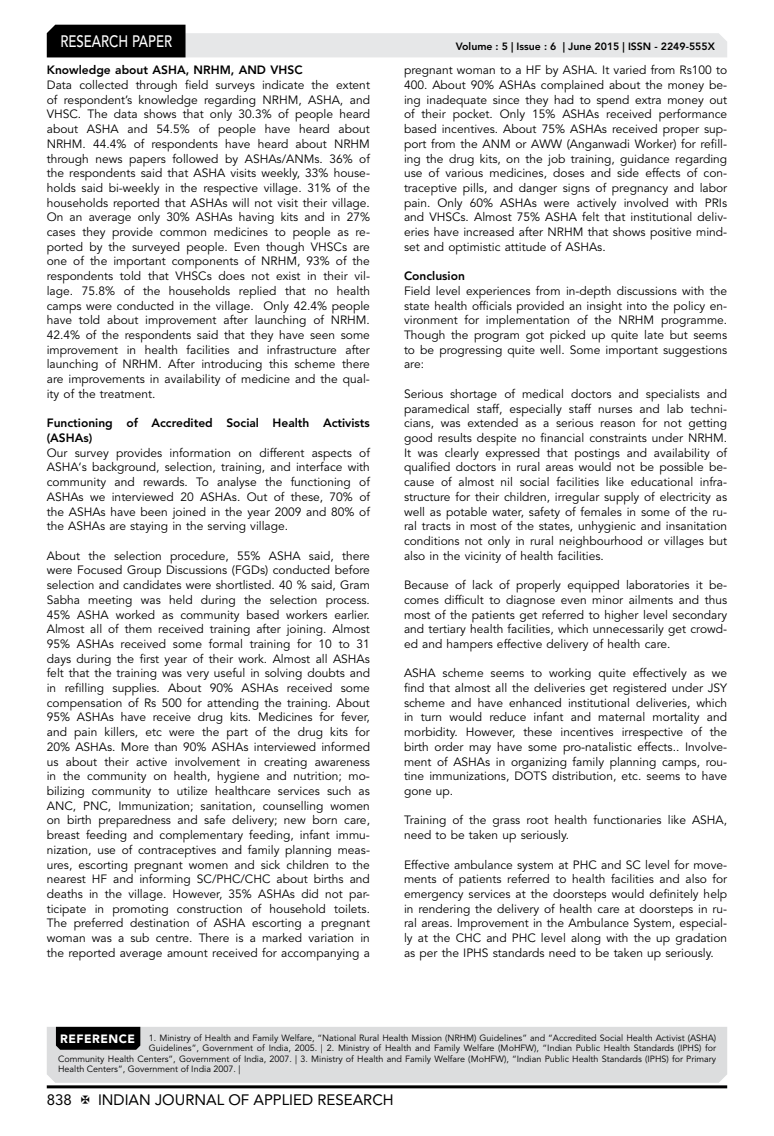
<style>
.page{position:relative;width:774px;height:1136px;background:#fff}
.page>*{position:absolute;margin:0;border:0;box-sizing:border-box;transform-origin:0 0}
.t1{font:500 16.5px "Avenir LT Std";color:#fff;scale:.8 1}
.t2{font:15px "Avenir LT Std";color:#000}
.t3{font:12px/14.7px "Avenir LT Std";color:#000;text-align:justify}
.t4{font:800 12px/14.7px "Avenir LT Std";color:#000}
.t5{font:800 10.5px "Avenir LT Std";color:#000}
.t6{font:9px "Avenir LT Std";color:#000}
.s1{font-weight:900;font-size:12px;color:#fff}
</style>
<div class="page">
<hr style="left:47px;top:1085px;width:680px;height:3px;background:#000">
<svg style="left:47px;top:25px;width:680px;height:32px"></svg>
<div style="left:47px;top:1026px;width:680px;height:56px;background:#dcddde"></div>
<div style="left:56px;top:1026px;width:84px;height:23px;background:#000"></div>
<h1 class="t1" style="left:60px;top:32px;width:139px">RESEARCH PAPER</h1>
<p class="t4" style="left:47px;top:63px;width:257px">Knowledge about ASHA, NRHM, AND VHSC</p>
<p class="t3" style="left:47px;top:78px;width:325px">Data collected through field surveys indicate the extent of respondent’s knowledge regarding NRHM, ASHA, and VHSC. The data shows that only 30.3% of people heard about ASHA and 54.5% of people have heard about NRHM. 44.4% of respondents have heard about NRHM through news papers followed by ASHAs/ANMs. 36% of the respondents said that ASHA visits weekly, 33% house&shy;holds said bi-weekly in the respective village. 31% of the households reported that ASHAs will not visit their village.<br>On an average only 30% ASHAs having kits and in 27% cases they provide common medicines to people as re&shy;ported by the surveyed people. Even though VHSCs are one of the important components of NRHM, 93% of the respondents told that VHSCs does not exist in their vil&shy;lage. 75.8% of the households replied that no health camps were conducted in the village. Only 42.4% people have told about improvement after launching of NRHM.<br>42.4% of the respondents said that they have seen some improvement in health facilities and infrastructure after launching of NRHM. After introducing this scheme there are improvements in availability of medicine and the qual&shy;ity of the treatment.</p>
<p class="t4" style="left:47px;top:416px;width:325px">Functioning of Accredited Social Health Activists (ASHAs)</p>
<p class="t3" style="left:47px;top:445px;width:325px">Our survey provides information on different aspects of ASHA‘s background, selection, training, and interface with community and rewards. To analyse the functioning of ASHAs we interviewed 20 ASHAs. Out of these, 70% of the ASHAs have been joined in the year 2009 and 80% of the ASHAs are staying in the serving village.</p>
<p class="t3" style="left:47px;top:548px;width:325px">About the selection procedure, 55% ASHA said, there were Focused Group Discussions (FGDs) conducted before selection and candidates were shortlisted. 40 % said, Gram Sabha meeting was held during the selection process.<br>45% ASHA worked as community based workers earlier.<br>Almost all of them received training after joining. Almost 95% ASHAs received some formal training for 10 to 31 days during the first year of their work. Almost all ASHAs felt that the training was very useful in solving doubts and in refilling supplies. About 90% ASHAs received some compensation of Rs 500 for attending the training. About 95% ASHAs have receive drug kits. Medicines for fever, and pain killers, etc were the part of the drug kits for 20% ASHAs. More than 90% ASHAs interviewed informed us about their active involvement in creating awareness in the community on health, hygiene and nutrition; mo&shy;bilizing community to utilize healthcare services such as ANC, PNC, Immunization; sanitation, counselling women on birth preparedness and safe delivery; new born care, breast feeding and complementary feeding, infant immu&shy;nization, use of contraceptives and family planning meas&shy;ures, escorting pregnant women and sick children to the nearest HF and informing SC/PHC/CHC about births and deaths in the village. However, 35% ASHAs did not par&shy;ticipate in promoting construction of household toilets.<br>The preferred destination of ASHA escorting a pregnant woman was a sub centre. There is a marked variation in the reported average amount received for accompanying a</p>
<p class="t5" style="left:456px;top:41px;width:261px">Volume : 5 | Issue : 6 | June 2015 | ISSN - 2249-555X</p>
<p class="t3" style="left:404px;top:63px;width:325px">pregnant woman to a HF by ASHA. It varied from Rs100 to 400. About 90% ASHAs complained about the money be&shy;ing inadequate since they had to spend extra money out of their pocket. Only 15% ASHAs received performance based incentives. About 75% ASHAs received proper sup&shy;port from the ANM or AWW (Anganwadi Worker) for refill&shy;ing the drug kits, on the job training, guidance regarding use of various medicines, doses and side effects of con&shy;traceptive pills, and danger signs of pregnancy and labor pain. Only 60% ASHAs were actively involved with PRIs and VHSCs. Almost 75% ASHA felt that institutional deliv&shy;eries have increased after NRHM that shows positive mind&shy;set and optimistic attitude of ASHAs.</p>
<p class="t4" style="left:404px;top:269px;width:62px">Conclusion</p>
<p class="t3" style="left:404px;top:284px;width:325px">Field level experiences from in-depth discussions with the state health officials provided an insight into the policy en&shy;vironment for implementation of the NRHM programme.<br>Though the program got picked up quite late but seems to be progressing quite well. Some important suggestions are:</p>
<p class="t3" style="left:404px;top:386px;width:325px">Serious shortage of medical doctors and specialists and paramedical staff, especially staff nurses and lab techni&shy;cians, was extended as a serious reason for not getting good results despite no financial constraints under NRHM.<br>It was clearly expressed that postings and availability of qualified doctors in rural areas would not be possible be&shy;cause of almost nil social facilities like educational infra&shy;structure for their children, irregular supply of electricity as well as potable water, safety of females in some of the ru&shy;ral tracts in most of the states, unhygienic and insanitation conditions not only in rural neighbourhood or villages but also in the vicinity of health facilities.</p>
<p class="t3" style="left:404px;top:578px;width:325px">Because of lack of properly equipped laboratories it be&shy;comes difficult to diagnose even minor ailments and thus most of the patients get referred to higher level secondary and tertiary health facilities, which unnecessarily get crowd&shy;ed and hampers effective delivery of health care.</p>
<p class="t3" style="left:404px;top:666px;width:325px">ASHA scheme seems to working quite effectively as we find that almost all the deliveries get registered under JSY scheme and have enhanced institutional deliveries, which in turn would reduce infant and maternal mortality and morbidity. However, these incentives irrespective of the birth order may have some pro-natalistic effects.. Involve&shy;ment of ASHAs in organizing family planning camps, rou&shy;tine immunizations, DOTS distribution, etc. seems to have gone up.</p>
<p class="t3" style="left:404px;top:813px;width:325px">Training of the grass root health functionaries like ASHA, need to be taken up seriously.</p>
<p class="t3" style="left:404px;top:857px;width:325px">Effective ambulance system at PHC and SC level for move&shy;ments of patients referred to health facilities and also for emergency services at the doorsteps would definitely help in rendering the delivery of health care at doorsteps in ru&shy;ral areas. Improvement in the Ambulance System, especial&shy;ly at the CHC and PHC level along with the up gradation as per the IPHS standards need to be taken up seriously.</p>
<p class="t6" style="left:60px;top:1032px;width:657px"><span class="s1">REFERENCE</span> 1. Ministry of Health and Family Welfare, “National Rural Health Mission (NRHM) Guidelines” and “Accredited Social Health Activist (ASHA)</p>
<p class="t6" style="left:149px;top:1042px;width:569px">Guidelines”, Government of India, 2005. | 2. Ministry of Health and Family Welfare (MoHFW), “Indian Public Health Standards (IPHS) for</p>
<p class="t6" style="left:58px;top:1053px;width:660px">Community Health Centers”, Government of India, 2007. | 3. Ministry of Health and Family Welfare (MoHFW), “Indian Public Health Standards (IPHS) for Primary</p>
<p class="t6" style="left:58px;top:1063px;width:184px">Health Centers”, Government of India 2007. |</p>
<p class="t2" style="left:47px;top:1090px;width:27px">838</p>
<p class="t2" style="left:98px;top:1090px;width:297px">INDIAN JOURNAL OF APPLIED RESEARCH</p>
</div>
